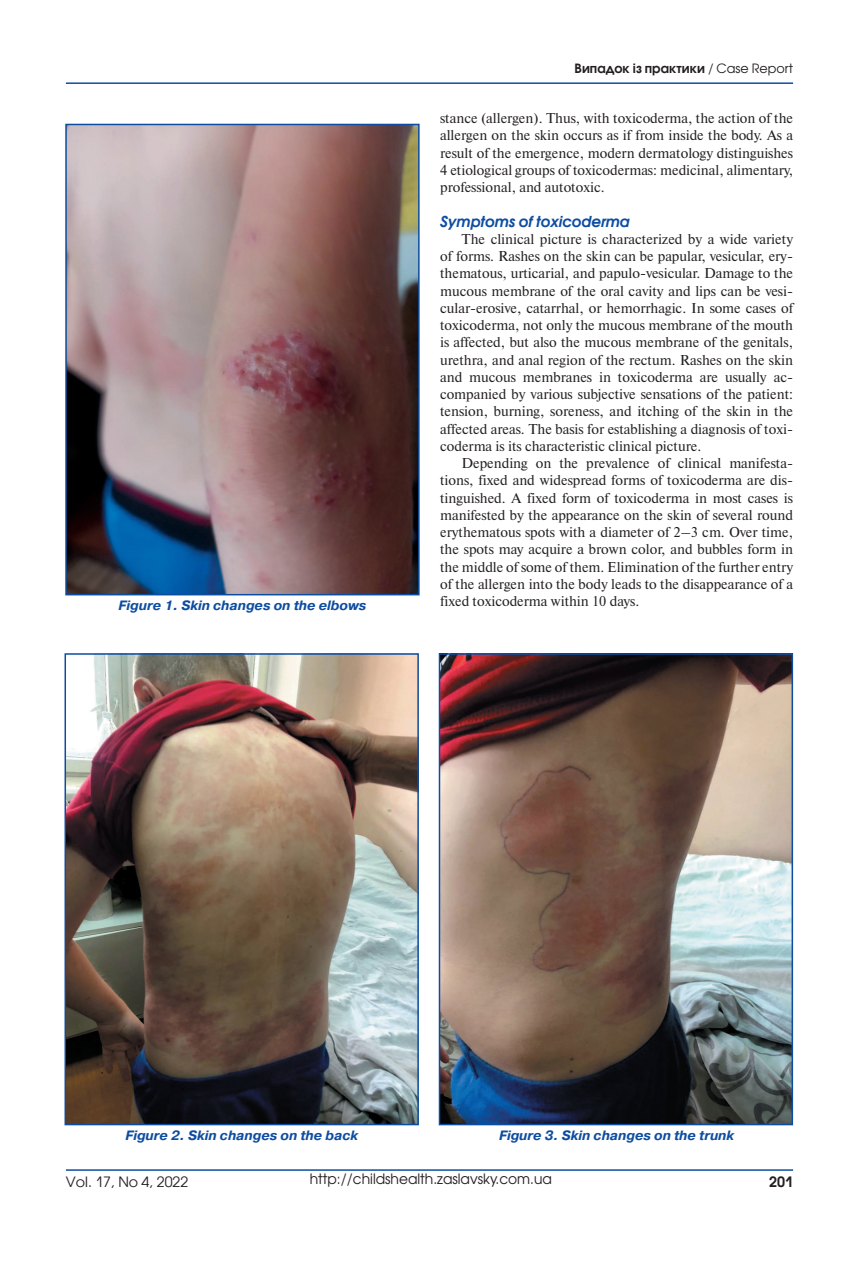
<style>
.page{position:relative;width:859px;height:1263px;background:#fff}
.page>*{position:absolute;margin:0;border:0;box-sizing:border-box;transform-origin:0 0}
.Подзаголовок-2{font:italic 700 15px "Avant Garde Gothic C";color:#0d4da1}
.Основной_текст{font:14.25px/17.2px "Newton C";color:#231f20;text-align:justify}
.t1{font:14.25px "Avant Garde Gothic C";color:#231f20}
.t2{font:14.25px "Avant Garde CTT";color:#231f20}
.t3{font:700 14.25px "Avant Garde Gothic C";color:#231f20}
.Рисунки_таблицы{font:italic 700 13.5px "Pragmatica C";color:#0d4da1}
.t4{font:700 12.75px "Avant Garde Gothic C";color:#231f20}
.s1{font-weight:400}
</style>
<div class="page">
<hr style="left:66px;top:1169px;width:727px;height:2px;background:#0d4da1">
<hr style="left:66px;top:82px;width:727px;height:2px;background:#0d4da1">
<img style="left:68px;top:127px;width:349px;height:465px">
<div style="left:65px;top:124px;width:355px;height:471px;border:2px solid #0d4da1"></div>
<img style="left:68px;top:656px;width:348px;height:466px">
<div style="left:65px;top:653px;width:354px;height:472px;border:2px solid #0d4da1"></div>
<img style="left:442px;top:656px;width:348px;height:466px">
<div style="left:439px;top:653px;width:354px;height:472px;border:2px solid #0d4da1"></div>
<p class="t4" style="left:575px;top:61px;width:220px">Випадок із практики <span class="s1">/ Case Report</span></p>
<p class="Основной_текст" style="left:440px;top:110px;width:354px">stance (allergen). Thus, with toxicoderma, the action of the allergen on the skin occurs as if from inside the body. As a result of the emergence, modern dermatology distinguishes 4 etiological groups of toxicodermas: medicinal, alimentary, professional, and autotoxic.</p>
<p class="Подзаголовок-2" style="left:440px;top:212px;width:191px">Symptoms of toxicoderma</p>
<p class="Основной_текст" style="left:440px;top:230px;width:354px;text-align:left;text-indent:21px">The clinical picture is characterized by a wide variety of forms. Rashes on the skin can be papular, vesicular, ery&shy;thematous, urticarial, and papulo-vesicular. Damage to the mucous membrane of the oral cavity and lips can be vesi&shy;cular-erosive, catarrhal, or hemorrhagic. In some cases of toxicoderma, not only the mucous membrane of the mouth is affected, but also the mucous membrane of the genitals, urethra, and anal region of the rectum. Rashes on the skin and mucous membranes in toxicoderma are usually ac&shy;companied by various subjective sensations of the patient: tension, burning, soreness, and itching of the skin in the affected areas. The basis for establishing a diagnosis of toxi&shy;coderma is its characteristic clinical picture.</p>
<p class="Основной_текст" style="left:440px;top:455px;width:354px;text-indent:21px">Depending on the prevalence of clinical manifesta&shy;tions, fixed and widespread forms of toxicoderma are dis&shy;tinguished. A fixed form of toxicoderma in most cases is manifested by the appearance on the skin of several round erythematous spots with a diameter of 2–3 cm. Over time, the spots may acquire a brown color, and bubbles form in the middle of some of them. Elimination of the further entry of the allergen into the body leads to the disappearance of a</p>
<p class="Рисунки_таблицы" style="left:119px;top:598px;width:249px">Figure 1. Skin changes on the elbows</p>
<p class="Основной_текст" style="left:440px;top:593px;width:201px">fixed toxicoderma within 10 days.</p>
<p class="Рисунки_таблицы" style="left:125px;top:1128px;width:234px">Figure 2. Skin changes on the back</p>
<p class="Рисунки_таблицы" style="left:499px;top:1128px;width:237px">Figure 3. Skin changes on the trunk</p>
<p class="t2" style="left:66px;top:1173px;width:124px">Vol. 17, No 4, 2022</p>
<p class="t1" style="left:310px;top:1171px;width:244px">http://childshealth.zaslavsky.com.ua</p>
<p class="t3" style="left:769px;top:1173px;width:25px">201</p>
</div>
